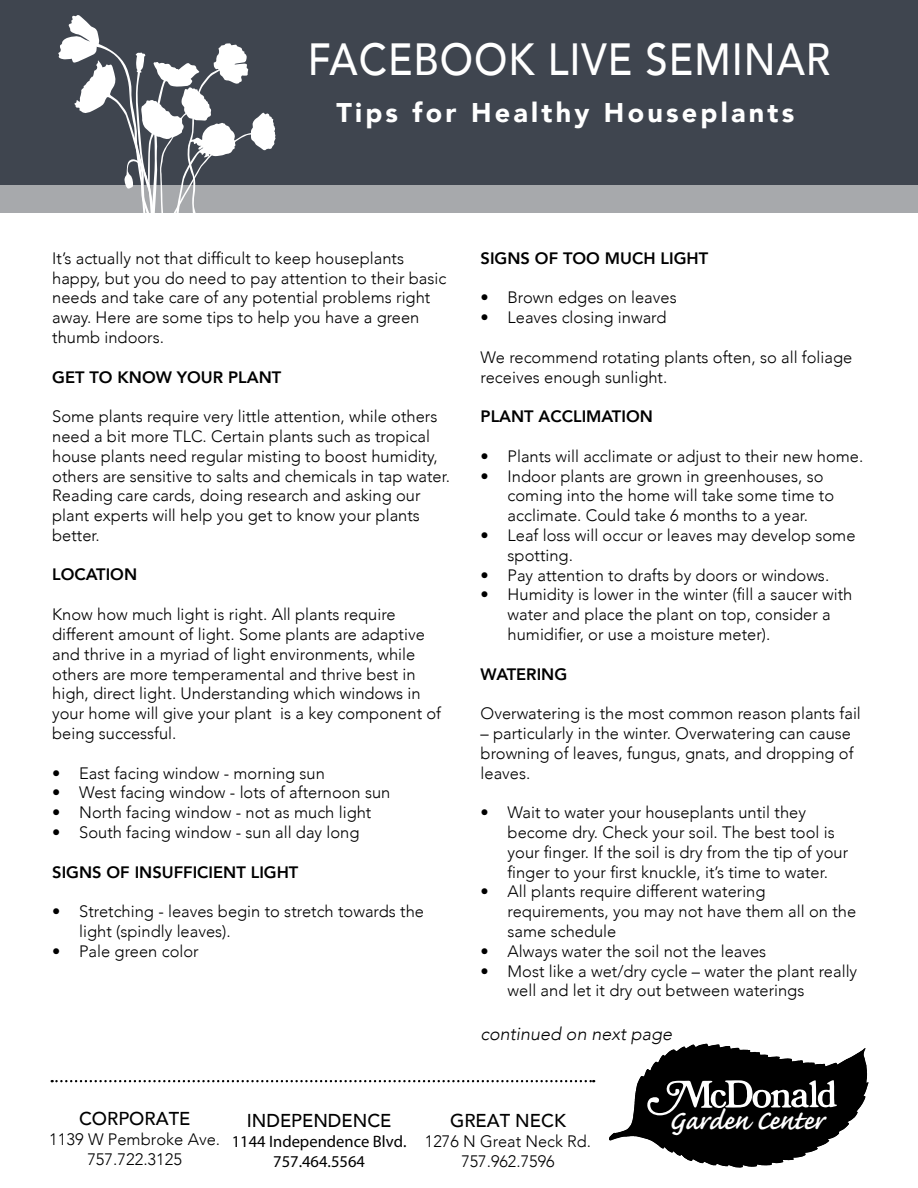
<style>
.page{position:relative;width:918px;height:1188px;background:#fff}
.page>*{position:absolute;margin:0;border:0;box-sizing:border-box;transform-origin:0 0}
.t1{font:500 45px "Avenir";letter-spacing:.025em;color:#fff;scale:.89 1}
.t2{font:34.8px "Caflisch Script MM 556";letter-spacing:-.01em;color:#fff}
.t3{font:900 27px "Avenir";letter-spacing:.12em;color:#fff}
.t4{font:500 18.6px "Avenir";color:#000}
.t5{font:italic 300 18px "Avenir";color:#000}
.t6{font:300 16.5px/19.8px "Avenir";color:#000}
.t7{font:800 16.5px "Avenir";color:#000}
.t8{font:16.5px/19.8px "Myriad Pro";color:#000;text-align:center}
</style>
<div class="page">
<div style="left:0;top:0;width:918px;height:186px;background:#3f454f"></div>
<div style="left:0;top:185px;width:918px;height:27px;background:#a7a9ac"></div>
<svg style="left:58px;top:15px;width:218px;height:198px"></svg>
<svg style="left:609px;top:1044px;width:260px;height:124px"></svg>
<svg style="left:52px;top:1080px;width:542px;height:2px"></svg>
<h1 class="t1" style="left:308px;top:20px;width:589px">FACEBOOK LIVE SEMINAR</h1>
<h3 class="t3" style="left:336px;top:89px;width:459px">Tips for Healthy Houseplants</h3>
<p class="t6" style="left:52px;top:248px;width:396px">It’s actually not that difficult to keep houseplants happy, but you do need to pay attention to their basic needs and take care of any potential problems right away. Here are some tips to help you have a green thumb indoors.</p>
<p class="t7" style="left:52px;top:364px;width:231px">GET TO KNOW YOUR PLANT</p>
<p class="t6" style="left:52px;top:407px;width:399px">Some plants require very little attention, while others need a bit more TLC. Certain plants such as tropical house plants need regular misting to boost humidity, others are sensitive to salts and chemicals in tap water.<br>Reading care cards, doing research and asking our plant experts will help you get to know your plants better.</p>
<p class="t7" style="left:52px;top:562px;width:86px">LOCATION</p>
<p class="t6" style="left:52px;top:605px;width:390px">Know how much light is right. All plants require different amount of light. Some plants are adaptive and thrive in a myriad of light environments, while others are more temperamental and thrive best in high, direct light. Understanding which windows in your home will give your plant is a key component of being successful.</p>
<p class="t6" style="left:52px;top:763px;width:274px">• East facing window - morning sun</p>
<p class="t6" style="left:52px;top:783px;width:340px">• West facing window - lots of afternoon sun</p>
<p class="t6" style="left:52px;top:803px;width:321px">• North facing window - not as much light</p>
<p class="t6" style="left:52px;top:822px;width:309px">• South facing window - sun all day long</p>
<p class="t7" style="left:52px;top:859px;width:248px">SIGNS OF INSUFFICIENT LIGHT</p>
<p class="t6" style="left:79px;top:902px;width:346px;text-indent:-27px">• Stretching - leaves begin to stretch towards the light (spindly leaves).</p>
<p class="t6" style="left:52px;top:941px;width:148px">• Pale green color</p>
<p class="t7" style="left:481px;top:245px;width:229px">SIGNS OF TOO MUCH LIGHT</p>
<p class="t6" style="left:481px;top:288px;width:198px">• Brown edges on leaves</p>
<p class="t6" style="left:481px;top:308px;width:187px">• Leaves closing inward</p>
<p class="t6" style="left:481px;top:347px;width:373px">We recommend rotating plants often, so all foliage receives enough sunlight.</p>
<p class="t7" style="left:481px;top:404px;width:174px">PLANT ACCLIMATION</p>
<p class="t6" style="left:481px;top:446px;width:384px">• Plants will acclimate or adjust to their new home.</p>
<p class="t6" style="left:508px;top:466px;width:328px;text-indent:-27px">• Indoor plants are grown in greenhouses, so coming into the home will take some time to acclimate. Could take 6 months to a year.</p>
<p class="t6" style="left:508px;top:525px;width:349px;text-indent:-27px">• Leaf loss will occur or leaves may develop some spotting.</p>
<p class="t6" style="left:481px;top:565px;width:350px">• Pay attention to drafts by doors or windows.</p>
<p class="t6" style="left:508px;top:585px;width:346px;text-indent:-27px">• Humidity is lower in the winter (fill a saucer with water and place the plant on top, consider a humidifier, or use a moisture meter).</p>
<p class="t7" style="left:481px;top:661px;width:88px">WATERING</p>
<p class="t6" style="left:481px;top:704px;width:382px">Overwatering is the most common reason plants fail</p>
<p class="t6" style="left:481px;top:723px;width:375px">– particularly in the winter. Overwatering can cause browning of leaves, fungus, gnats, and dropping of leaves.</p>
<p class="t6" style="left:508px;top:803px;width:342px;text-indent:-27px">• Wait to water your houseplants until they become dry. Check your soil. The best tool is your finger. If the soil is dry from the tip of your finger to your first knuckle, it’s time to water.</p>
<p class="t6" style="left:508px;top:882px;width:350px;text-indent:-27px">• All plants require different watering requirements, you may not have them all on the same schedule</p>
<p class="t6" style="left:481px;top:941px;width:287px">• Always water the soil not the leaves</p>
<p class="t6" style="left:508px;top:961px;width:351px;text-indent:-27px">• Most like a wet/dry cycle – water the plant really well and let it dry out between waterings</p>
<p class="t5" style="left:481px;top:1023px;width:193px">continued on next page</p>
<p class="t4" style="left:79px;top:1102px;width:113px">CORPORATE</p>
<h2 class="t2" style="left:669px;top:1103px;width:156px">Garden Center</h2>
<p class="t6" style="left:49px;top:1129px;width:173px;text-align:center">1139 W Pembroke Ave.<br>757.722.3125</p>
<p class="t4" style="left:247px;top:1105px;width:146px">INDEPENDENCE</p>
<p class="t8" style="left:232px;top:1131px;width:176px">1144 Independence Blvd.<br>757.464.5564</p>
<p class="t4" style="left:450px;top:1105px;width:117px">GREAT NECK</p>
<p class="t6" style="left:425px;top:1132px;width:168px;text-align:center">1276 N Great Neck Rd.<br>757.962.7596</p>
</div>
